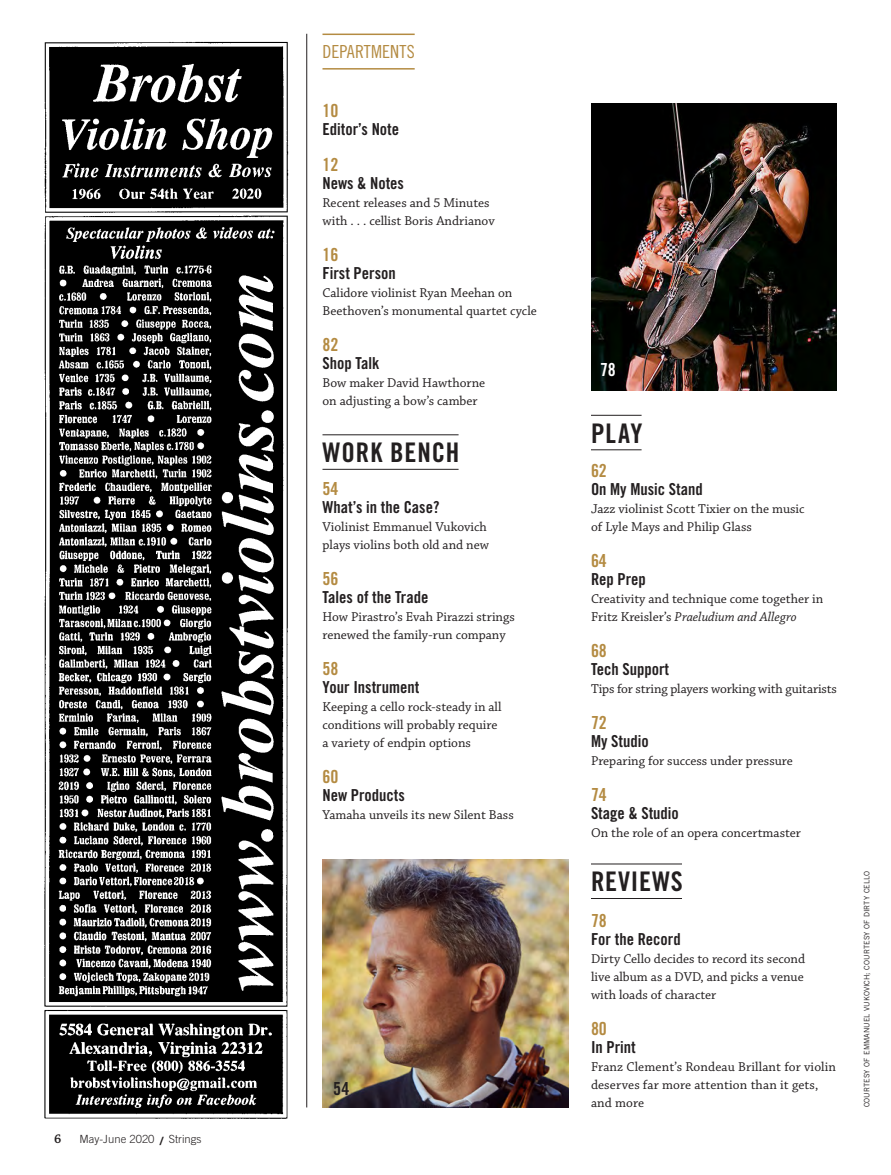
<style>
.page{position:relative;width:891px;height:1175px;background:#fff}
.page>*{position:absolute;margin:0;border:0;box-sizing:border-box;transform-origin:0 0}
.t1{font:27px "Trade Gothic LT Std Bd Cn 20";letter-spacing:.03em;color:#231f20}
.t2{font:18px "Trade Gothic LT Std Bd Cn 20";color:#b48b42}
.t3{font:18px "Trade Gothic LT Std Cn 18";color:#b48b42}
.t4{font:18px "Trade Gothic LT Std Bd Cn 20";color:#231f20}
.t5{font:18px "Trade Gothic LT Std Bd Cn 20";color:#fff}
.t6{font:16.5px "Trade Gothic LT Std Bd Cn 20";color:#231f20}
.t7{font:13.5px/18px "Chaparral Pro";color:#231f20}
.t8{font:600 13.5px "Chaparral Pro";color:#231f20}
.t9{font:300 11.25px "Trade Gothic LT Std";color:#231f20}
.t10{font:7.5px "Trade Gothic LT Std";letter-spacing:.01em;color:#231f20}
.s1{font-weight:700}
.s2{font-style:italic}
</style>
<div class="page">
<img style="left:44px;top:41px;width:245px;height:1078px">
<hr style="left:322px;top:434px;width:137px;height:1px;background:#231f20">
<hr style="left:322px;top:469px;width:137px;height:1px;background:#231f20">
<img style="left:322px;top:859px;width:246px;height:248px">
<img style="left:591px;top:103px;width:246px;height:288px">
<hr style="left:591px;top:415px;width:51px;height:1px;background:#231f20">
<hr style="left:591px;top:449px;width:51px;height:1px;background:#231f20">
<hr style="left:591px;top:863px;width:91px;height:1px;background:#231f20">
<hr style="left:591px;top:898px;width:91px;height:1px;background:#231f20">
<hr style="left:322px;top:34px;width:93px;height:1px;background:#b48b42">
<hr style="left:322px;top:68px;width:93px;height:2px;background:#b48b42">
<hr style="left:306px;top:34px;width:1px;height:1073px;background:#231f20">
<p class="t8" style="left:54px;top:1131px;width:9px">6</p>
<p class="t9" style="left:80px;top:1132px;width:123px">May-June 2020 <span class="s1">/</span> Strings</p>
<h2 class="t3" style="left:322px;top:40px;width:94px">DEPARTMENTS</h2>
<h2 class="t2" style="left:322px;top:100px;width:17px">10</h2>
<p class="t6" style="left:322px;top:119px;width:78px">Editor’s Note</p>
<h2 class="t2" style="left:322px;top:154px;width:17px">12</h2>
<p class="t6" style="left:322px;top:173px;width:83px">News &amp; Notes</p>
<p class="t7" style="left:322px;top:194px;width:174px">Recent releases and 5 Minutes with . . . cellist Boris Andrianov</p>
<h2 class="t2" style="left:322px;top:244px;width:17px">16</h2>
<p class="t6" style="left:322px;top:263px;width:75px">First Person</p>
<p class="t7" style="left:322px;top:284px;width:216px">Calidore violinist Ryan Meehan on<br>Beethoven’s monumental quartet cycle</p>
<h2 class="t2" style="left:322px;top:334px;width:17px">82</h2>
<p class="t6" style="left:322px;top:353px;width:59px">Shop Talk</p>
<p class="t7" style="left:322px;top:374px;width:164px">Bow maker David Hawthorne on adjusting a bow’s camber</p>
<h1 class="t1" style="left:322px;top:436px;width:138px">WORK BENCH</h1>
<h2 class="t2" style="left:322px;top:478px;width:17px">54</h2>
<p class="t6" style="left:322px;top:497px;width:118px">What’s in the Case?</p>
<p class="t7" style="left:322px;top:518px;width:168px">Violinist Emmanuel Vukovich plays violins both old and new</p>
<h2 class="t2" style="left:322px;top:568px;width:17px">56</h2>
<p class="t6" style="left:322px;top:587px;width:107px">Tales of the Trade</p>
<p class="t7" style="left:322px;top:608px;width:194px">How Pirastro’s Evah Pirazzi strings renewed the family-run company</p>
<h2 class="t2" style="left:322px;top:658px;width:17px">58</h2>
<p class="t6" style="left:322px;top:677px;width:98px">Your Instrument</p>
<p class="t7" style="left:322px;top:698px;width:181px">Keeping a cello rock-steady in all conditions will probably require a variety of endpin options</p>
<h2 class="t2" style="left:322px;top:766px;width:17px">60</h2>
<p class="t6" style="left:322px;top:785px;width:84px">New Products</p>
<p class="t7" style="left:322px;top:806px;width:193px">Yamaha unveils its new Silent Bass</p>
<h2 class="t4" style="left:333px;top:1077px;width:18px">54</h2>
<h2 class="t5" style="left:600px;top:358px;width:17px">78</h2>
<h1 class="t1" style="left:591px;top:416px;width:53px">PLAY</h1>
<h2 class="t2" style="left:591px;top:460px;width:17px">62</h2>
<p class="t6" style="left:591px;top:479px;width:113px">On My Music Stand</p>
<p class="t7" style="left:591px;top:500px;width:215px">Jazz violinist Scott Tixier on the music of Lyle Mays and Philip Glass</p>
<h2 class="t2" style="left:591px;top:550px;width:17px">64</h2>
<p class="t6" style="left:591px;top:569px;width:56px">Rep Prep</p>
<p class="t7" style="left:591px;top:590px;width:234px">Creativity and technique come together in<br>Fritz Kreisler’s <span class="s2">Praeludium and Allegro</span></p>
<h2 class="t2" style="left:591px;top:640px;width:17px">68</h2>
<p class="t6" style="left:591px;top:659px;width:80px">Tech Support</p>
<p class="t7" style="left:591px;top:680px;width:247px">Tips for string players working with guitarists</p>
<h2 class="t2" style="left:591px;top:712px;width:17px">72</h2>
<p class="t6" style="left:591px;top:731px;width:59px">My Studio</p>
<p class="t7" style="left:591px;top:752px;width:203px">Preparing for success under pressure</p>
<h2 class="t2" style="left:591px;top:784px;width:17px">74</h2>
<p class="t6" style="left:591px;top:803px;width:89px">Stage &amp; Studio</p>
<p class="t7" style="left:591px;top:824px;width:212px">On the role of an opera concertmaster</p>
<h1 class="t1" style="left:591px;top:865px;width:93px">REVIEWS</h1>
<h2 class="t2" style="left:591px;top:910px;width:17px">78</h2>
<p class="t6" style="left:591px;top:929px;width:91px">For the Record</p>
<p class="t7" style="left:591px;top:950px;width:216px;text-align:justify">Dirty Cello decides to record its second live album as a DVD, and picks a venue with loads of character</p>
<h2 class="t2" style="left:591px;top:1018px;width:17px">80</h2>
<p class="t6" style="left:591px;top:1037px;width:46px">In Print</p>
<p class="t7" style="left:591px;top:1058px;width:247px">Franz Clement’s Rondeau Brillant for violin deserves far more attention than it gets, and more</p>
<p class="t10" style="left:862px;top:1107px;width:238px;rotate:-90deg">COURTESY OF EMMANUEL VUKOVICH; COURTESY OF DIRTY CELLO</p>
</div>
